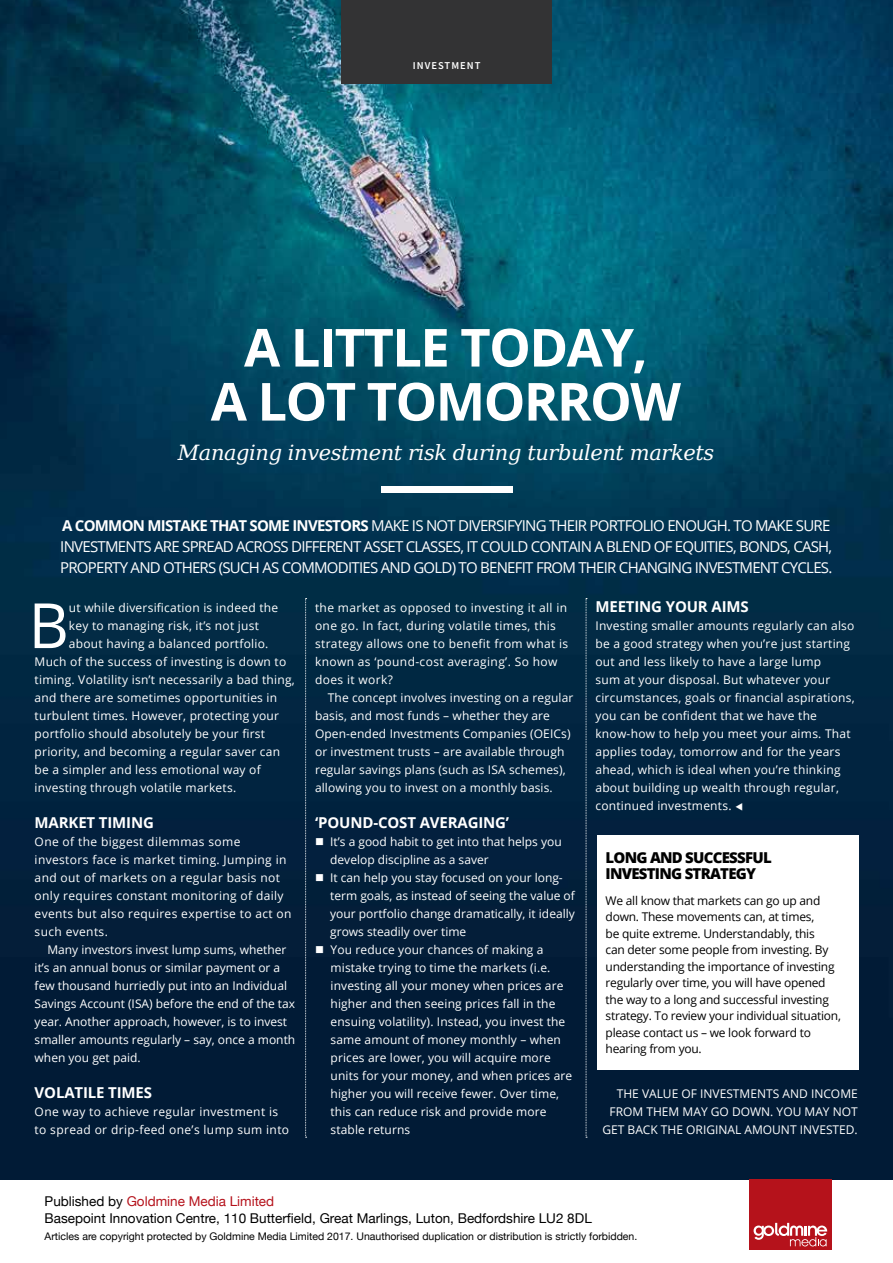
<style>
.page{position:relative;width:893px;height:1263px;background:#fff}
.page>*{position:absolute;margin:0;border:0;box-sizing:border-box;transform-origin:0 0}
.t1{font:62.4px "Open Sans";color:#fff}
.t2{font:700 52.5px/54px "Open Sans";letter-spacing:-.03em;color:#fff;text-align:center}
.t3{font:italic 21px "DejaVu Serif";letter-spacing:-.02em;color:#fff}
.t4{font:15px/21px "Open Sans";letter-spacing:-.05em;color:#fff}
.t5{font:700 15px "Open Sans";letter-spacing:-.01em;color:#fff}
.t6{font:800 15px/16.5px "Open Sans";letter-spacing:-.05em;color:#000}
.t7{font:13.5px/16.5px "Helvetica Neue";color:#000}
.t8{font:12px/18px "Open Sans";letter-spacing:.02em;color:#fff}
.t9{font:12px/18px "Open Sans";color:#fff}
.t10{font:12px/16.5px "Open Sans";letter-spacing:-.02em;color:#000}
.t11{font:10.5px "Helvetica Neue";color:#000}
.t12{font:600 10.5px "Source Sans Pro";letter-spacing:.1em;color:#fff}
.s1{font-weight:700}
.s2{color:#b5121b}
</style>
<div class="page">
<img style="left:0;top:0;width:893px;height:1179px">
<div style="left:749px;top:1179px;width:82px;height:71px;background:#b5121b"></div>
<svg style="left:754px;top:1223px;width:73px;height:23px"></svg>
<div style="left:341px;top:0;width:211px;height:83px;background:#333334"></div>
<svg style="left:586px;top:598px;width:1px;height:540px"></svg>
<svg style="left:305px;top:598px;width:2px;height:540px"></svg>
<div style="left:597px;top:835px;width:262px;height:234px;background:#fff"></div>
<div style="left:381px;top:486px;width:132px;height:6px;background:#fff"></div>
<p class="t12" style="left:413px;top:59px;width:69px">INVESTMENT</p>
<h2 class="t2" style="left:211px;top:319px;width:472px">A LITTLE TODAY,<br>A LOT TOMORROW</h2>
<h3 class="t3" style="left:178px;top:434px;width:538px">Managing investment risk during turbulent markets</h3>
<p class="t4" style="left:60px;top:514px;width:774px"><span class="s1">A COMMON MISTAKE THAT SOME INVESTORS</span> MAKE IS NOT DIVERSIFYING THEIR PORTFOLIO ENOUGH. TO MAKE SURE<br>INVESTMENTS ARE SPREAD ACROSS DIFFERENT ASSET CLASSES, IT COULD CONTAIN A BLEND OF EQUITIES, BONDS, CASH,<br>PROPERTY AND OTHERS (SUCH AS COMMODITIES AND GOLD) TO BENEFIT FROM THEIR CHANGING INVESTMENT CYCLES.</p>
<h1 class="t1" style="left:29px;top:583px;width:42px">B</h1>
<p class="t8" style="left:69px;top:598px;width:211px">ut while diversification is indeed the</p>
<p class="t8" style="left:69px;top:616px;width:192px">key to managing risk, it’s not just</p>
<p class="t8" style="left:69px;top:634px;width:201px">about having a balanced portfolio.</p>
<p class="t8" style="left:35px;top:652px;width:253px">Much of the success of investing is down to</p>
<p class="t8" style="left:35px;top:670px;width:262px">timing. Volatility isn’t necessarily a bad thing,</p>
<p class="t8" style="left:35px;top:688px;width:244px">and there are sometimes opportunities in</p>
<p class="t8" style="left:35px;top:706px;width:246px">turbulent times. However, protecting your</p>
<p class="t8" style="left:35px;top:724px;width:232px">portfolio should absolutely be your first</p>
<p class="t8" style="left:35px;top:742px;width:247px">priority, and becoming a regular saver can</p>
<p class="t8" style="left:35px;top:760px;width:228px">be a simpler and less emotional way of</p>
<p class="t8" style="left:35px;top:778px;width:203px">investing through volatile markets.</p>
<p class="t5" style="left:35px;top:812px;width:121px">MARKET TIMING</p>
<p class="t8" style="left:35px;top:832px;width:258px">One of the biggest dilemmas some investors face is market timing. Jumping in and out of markets on a regular basis not only requires constant monitoring of daily events but also requires expertise to act on such events.</p>
<p class="t9" style="left:35px;top:940px;width:262px;text-indent:13px">Many investors invest lump sums, whether it’s an annual bonus or similar payment or a few thousand hurriedly put into an Individual Savings Account (ISA) before the end of the tax year. Another approach, however, is to invest smaller amounts regularly – say, once a month when you get paid.</p>
<p class="t5" style="left:35px;top:1082px;width:119px">VOLATILE TIMES</p>
<p class="t8" style="left:35px;top:1102px;width:256px">One way to achieve regular investment is to spread or drip-feed one’s lump sum into</p>
<p class="t8" style="left:315px;top:598px;width:255px">the market as opposed to investing it all in one go. In fact, during volatile times, this strategy allows one to benefit from what is known as ‘pound-cost averaging’. So how does it work?</p>
<p class="t8" style="left:315px;top:688px;width:260px;text-indent:13px">The concept involves investing on a regular basis, and most funds – whether they are Open-ended Investments Companies (OEICs) or investment trusts – are available through regular savings plans (such as ISA schemes), allowing you to invest on a monthly basis.</p>
<p class="t5" style="left:315px;top:812px;width:196px">‘POUND-COST AVERAGING’</p>
<p class="t9" style="left:330px;top:832px;width:233px;text-indent:-15px">■ It’s a good habit to get into that helps you develop discipline as a saver</p>
<p class="t9" style="left:330px;top:868px;width:246px;text-indent:-15px">■ It can help you stay focused on your long&shy;term goals, as instead of seeing the value of your portfolio change dramatically, it ideally grows steadily over time</p>
<p class="t8" style="left:331px;top:940px;width:243px;text-indent:-16px">■ You reduce your chances of making a mistake trying to time the markets (i.e. investing all your money when prices are higher and then seeing prices fall in the ensuing volatility). Instead, you invest the same amount of money monthly – when prices are lower, you will acquire more units for your money, and when prices are higher you will receive fewer. Over time, this can reduce risk and provide more stable returns</p>
<p class="t5" style="left:595px;top:596px;width:155px">MEETING YOUR AIMS</p>
<p class="t8" style="left:595px;top:616px;width:261px">Investing smaller amounts regularly can also be a good strategy when you’re just starting out and less likely to have a large lump<br>sum at your disposal. But whatever your circumstances, goals or financial aspirations, you can be confident that we have the know-how to help you meet your aims. That applies today, tomorrow and for the years ahead, which is ideal when you’re thinking about building up wealth through regular, continued investments. ▼</p>
<p class="t6" style="left:606px;top:848px;width:168px">LONG AND SUCCESSFUL<br>INVESTING STRATEGY</p>
<p class="t10" style="left:606px;top:892px;width:237px">We all know that markets can go up and down. These movements can, at times,<br>be quite extreme. Understandably, this<br>can deter some people from investing. By understanding the importance of investing regularly over time, you will have opened the way to a long and successful investing strategy. To review your individual situation, please contact us – we look forward to hearing from you.</p>
<p class="t9" style="left:602px;top:1084px;width:257px;text-align:right">THE VALUE OF INVESTMENTS AND INCOME<br>FROM THEM MAY GO DOWN. YOU MAY NOT<br>GET BACK THE ORIGINAL AMOUNT INVESTED.</p>
<p class="t7" style="left:45px;top:1194px;width:549px">Published by <span class="s2">Goldmine Media Limited<br></span>Basepoint Innovation Centre, 110 Butterfield, Great Marlings, Luton, Bedfordshire LU2 8DL</p>
<p class="t11" style="left:45px;top:1228px;width:594px">Articles are copyright protected by Goldmine Media Limited 2017. Unauthorised duplication or distribution is strictly forbidden.</p>
</div>
